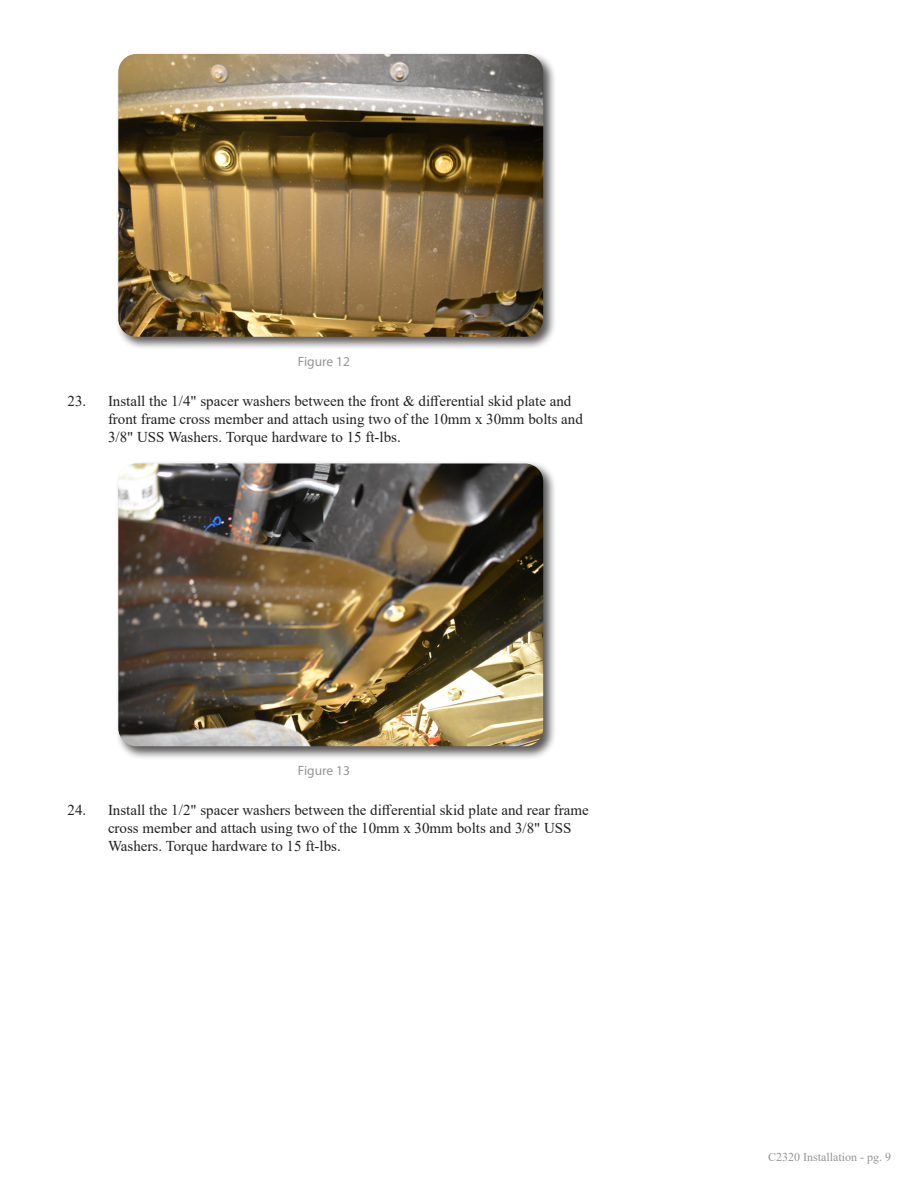
<style>
.page{position:relative;width:918px;height:1188px;background:#fff}
.page>*{position:absolute;margin:0;border:0;box-sizing:border-box;transform-origin:0 0}
.t1{font:15px/18px "Times New Roman";color:#231f20}
.t2{font:13.5px "Myriad Pro";color:#939598}
.t3{font:12px "Times New Roman";color:#939598}
</style>
<div class="page">
<div style="left:115px;top:51px;width:442px;height:299px;background:#231f20;opacity:.75"></div>
<img style="left:118px;top:54px;width:425px;height:283px">
<div style="left:115px;top:461px;width:442px;height:299px;background:#231f20;opacity:.75"></div>
<img style="left:118px;top:463px;width:425px;height:283px">
<p class="t2" style="left:298px;top:353px;width:54px">Figure 12</p>
<p class="t1" style="left:108px;top:391px;width:476px;text-indent:-40px">23. Install the 1/4" spacer washers between the front &amp; differential skid plate and front frame cross member and attach using two of the 10mm x 30mm bolts and<br>3/8" USS Washers. Torque hardware to 15 ft-lbs.</p>
<p class="t2" style="left:298px;top:763px;width:54px">Figure 13</p>
<p class="t1" style="left:108px;top:801px;width:482px;text-indent:-40px">24. Install the 1/2" spacer washers between the differential skid plate and rear frame cross member and attach using two of the 10mm x 30mm bolts and 3/8" USS<br>Washers. Torque hardware to 15 ft-lbs.</p>
<p class="t3" style="left:768px;top:1149px;width:124px">C2320 Installation - pg. 9</p>
</div>
